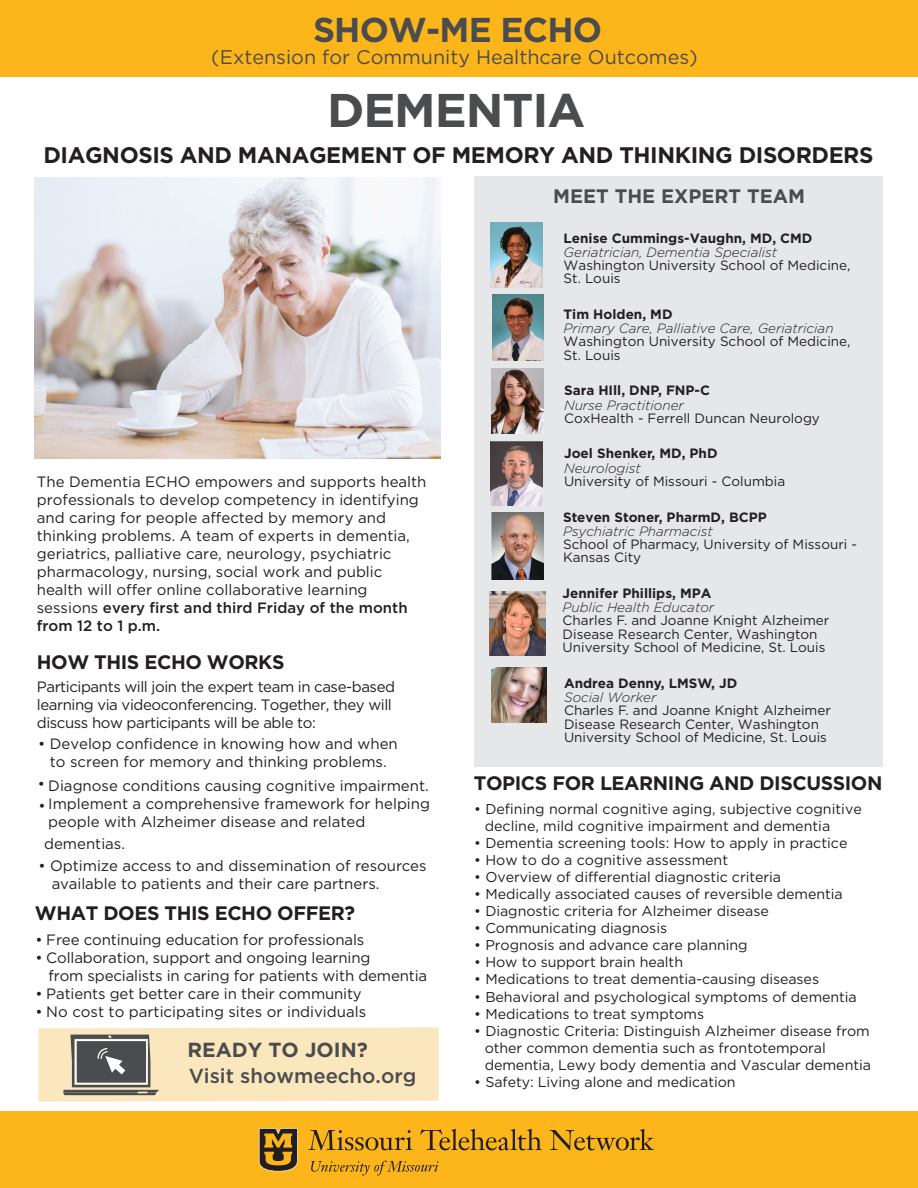
<style>
.page{position:relative;width:918px;height:1188px;background:#fff}
.page>*{position:absolute;margin:0;border:0;box-sizing:border-box;transform-origin:0 0}
.t1{font:700 47.25px "Gotham";letter-spacing:-.025em;color:#4b4c4d}
.t2{font:700 34.5px "Gotham";letter-spacing:-.025em;color:#4b4c4d}
.t3{font:700 22.5px "Gotham";letter-spacing:-.02em;color:#231f20}
.t4{font:500 20.4px "Gotham";color:#4b4c4d}
.t5{font:700 20.4px "Gotham";color:#4b4c4d}
.t6{font:19.8px "Gotham";color:#4b4c4d}
.t7{font:700 19.5px "Gotham";letter-spacing:-.02em;color:#231f20}
.t8{font:700 19.5px "Gotham";color:#4b4c4d}
.t9{font:15px/18px "Gotham";color:#231f20}
.t10{font:15px/18px "Gotham";letter-spacing:-.03em;color:#231f20}
.t11{font:14.25px/17.1px "Gotham";letter-spacing:-.005em;color:#231f20}
.t12{font:13.5px/13.5px "Gotham";color:#231f20}
.t13{font:italic 300 13.5px "Gotham";color:#231f20}
.t14{font:700 13.5px "Gotham";color:#231f20}
.s1{font-weight:500}
</style>
<div class="page">
<div style="left:474px;top:176px;width:409px;height:591px;background:#e6e7e9"></div>
<div style="left:0;top:1112px;width:918px;height:76px;background:#fcb61c"></div>
<svg style="left:259px;top:1128px;width:39px;height:43px"></svg>
<svg style="left:308px;top:1130px;width:104px;height:20px"></svg>
<svg style="left:420px;top:1129px;width:122px;height:21px"></svg>
<svg style="left:550px;top:1129px;width:104px;height:21px"></svg>
<svg style="left:311px;top:1161px;width:128px;height:15px"></svg>
<div style="left:0;top:0;width:918px;height:77px;background:#fcb61c"></div>
<svg style="left:38px;top:1027px;width:401px;height:75px;background:#e3d3b2"></svg>
<img style="left:35px;top:177px;width:405px;height:281px">
<img style="left:491px;top:222px;width:52px;height:66px">
<img style="left:492px;top:294px;width:52px;height:67px">
<img style="left:492px;top:369px;width:52px;height:65px">
<img style="left:491px;top:441px;width:51px;height:64px">
<img style="left:492px;top:513px;width:52px;height:67px">
<img style="left:492px;top:668px;width:55px;height:54px">
<img style="left:490px;top:591px;width:55px;height:65px">
<h2 class="t2" style="left:313px;top:7px;width:291px">SHOW-ME ECHO</h2>
<h3 class="t6" style="left:211px;top:44px;width:488px">(Extension for Community Healthcare Outcomes)</h3>
<h1 class="t1" style="left:327px;top:79px;width:260px">DEMENTIA</h1>
<h3 class="t3" style="left:43px;top:140px;width:832px">DIAGNOSIS AND MANAGEMENT OF MEMORY AND THINKING DISORDERS</h3>
<h3 class="t8" style="left:553px;top:183px;width:253px">MEET THE EXPERT TEAM</h3>
<p class="t14" style="left:564px;top:229px;width:250px">Lenise Cummings-Vaughn, MD, CMD</p>
<p class="t13" style="left:564px;top:243px;width:215px">Geriatrician, Dementia Specialist</p>
<p class="t12" style="left:564px;top:258px;width:288px">Washington University School of Medicine,<br>St. Louis</p>
<p class="t14" style="left:564px;top:305px;width:110px">Tim Holden, MD</p>
<p class="t13" style="left:564px;top:320px;width:271px">Primary Care, Palliative Care, Geriatrician</p>
<p class="t12" style="left:564px;top:335px;width:288px">Washington University School of Medicine,<br>St. Louis</p>
<p class="t14" style="left:564px;top:382px;width:147px">Sara HIll, DNP, FNP-C</p>
<p class="t13" style="left:564px;top:396px;width:121px">Nurse Practitioner</p>
<p class="t12" style="left:564px;top:411px;width:257px">CoxHealth - Ferrell Duncan Neurology</p>
<p class="t14" style="left:564px;top:445px;width:155px">Joel Shenker, MD, PhD</p>
<p class="t13" style="left:564px;top:459px;width:78px">Neurologist</p>
<p class="t12" style="left:564px;top:474px;width:223px">University of Missouri - Columbia</p>
<p class="t14" style="left:563px;top:508px;width:205px">Steven Stoner, PharmD, BCPP</p>
<p class="t13" style="left:563px;top:522px;width:151px">Psychiatric Pharmacist</p>
<p class="t12" style="left:563px;top:537px;width:295px">School of Pharmacy, University of Missouri -<br>Kansas City</p>
<p class="t14" style="left:563px;top:584px;width:150px">Jennifer Phillips, MPA</p>
<p class="t13" style="left:563px;top:599px;width:153px">Public Health Educator</p>
<p class="t12" style="left:563px;top:614px;width:268px">Charles F. and Joanne Knight Alzheimer<br>Disease Research Center, Washington<br>University School of Medicine, St. Louis</p>
<p class="t14" style="left:564px;top:674px;width:175px">Andrea Denny, LMSW, JD</p>
<p class="t13" style="left:564px;top:689px;width:94px">Social Worker</p>
<p class="t12" style="left:564px;top:704px;width:268px">Charles F. and Joanne Knight Alzheimer<br>Disease Research Center, Washington<br>University School of Medicine, St. Louis</p>
<p class="t9" style="left:37px;top:472px;width:391px">The Dementia ECHO empowers and supports health professionals to develop competency in identifying and caring for people affected by memory and thinking problems. A team of experts in dementia, geriatrics, palliative care, neurology, psychiatric pharmacology, nursing, social work and public health will offer online collaborative learning sessions <span class="s1">every first and third Friday of the month from 12 to 1 p.m.</span></p>
<h3 class="t7" style="left:37px;top:649px;width:249px">HOW THIS ECHO WORKS</h3>
<p class="t10" style="left:37px;top:677px;width:360px">Participants will join the expert team in case-based learning via videoconferencing. Together, they will discuss how participants will be able to:</p>
<p class="t9" style="left:38px;top:735px;width:361px;text-align:center">• Develop confidence in knowing how and when to screen for memory and thinking problems.</p>
<p class="t9" style="left:38px;top:775px;width:392px;line-height:20.7px">• Diagnose conditions causing cognitive impairment. •</p>
<h3 class="t7" style="left:474px;top:770px;width:410px">TOPICS FOR LEARNING AND DISCUSSION</h3>
<p class="t9" style="left:48px;top:794px;width:383px">Implement a comprehensive framework for helping people with Alzheimer disease and related</p>
<p class="t9" style="left:44px;top:835px;width:82px">dementias.</p>
<p class="t9" style="left:52px;top:857px;width:376px;text-indent:-13px">• Optimize access to and dissemination of resources available to patients and their care partners.</p>
<p class="t11" style="left:485px;top:800px;width:379px;text-indent:-10px">• Defining normal cognitive aging, subjective cognitive decline, mild cognitive impairment and dementia</p>
<p class="t11" style="left:474px;top:834px;width:375px">• Dementia screening tools: How to apply in practice</p>
<p class="t11" style="left:474px;top:851px;width:255px">• How to do a cognitive assessment</p>
<p class="t11" style="left:474px;top:868px;width:308px">• Overview of differential diagnostic criteria</p>
<p class="t11" style="left:474px;top:885px;width:370px">• Medically associated causes of reversible dementia</p>
<p class="t11" style="left:474px;top:902px;width:296px">• Diagnostic criteria for Alzheimer disease</p>
<p class="t11" style="left:474px;top:919px;width:194px">• Communicating diagnosis</p>
<p class="t11" style="left:474px;top:936px;width:275px">• Prognosis and advance care planning</p>
<p class="t11" style="left:474px;top:954px;width:210px">• How to support brain health</p>
<p class="t11" style="left:474px;top:971px;width:346px">• Medications to treat dementia-causing diseases</p>
<p class="t11" style="left:474px;top:988px;width:384px">• Behavioral and psychological symptoms of dementia</p>
<p class="t11" style="left:474px;top:1005px;width:231px">• Medications to treat symptoms</p>
<p class="t11" style="left:485px;top:1022px;width:388px;text-indent:-10px">• Diagnostic Criteria: Distinguish Alzheimer disease from other common dementia such as frontotemporal dementia, Lewy body dementia and Vascular dementia</p>
<p class="t11" style="left:474px;top:1073px;width:263px">• Safety: Living alone and medication</p>
<h3 class="t7" style="left:35px;top:900px;width:322px">WHAT DOES THIS ECHO OFFER?</h3>
<p class="t9" style="left:35px;top:930px;width:331px">• Free continuing education for professionals</p>
<p class="t9" style="left:48px;top:948px;width:380px;text-indent:-13px">• Collaboration, support and ongoing learning<br>from specialists in caring for patients with dementia</p>
<p class="t9" style="left:35px;top:984px;width:328px">• Patients get better care in their community</p>
<p class="t9" style="left:35px;top:1002px;width:332px">• No cost to participating sites or individuals</p>
<h3 class="t5" style="left:187px;top:1037px;width:182px">READY TO JOIN?</h3>
<h3 class="t4" style="left:189px;top:1063px;width:229px">Visit showmeecho.org</h3>
</div>
